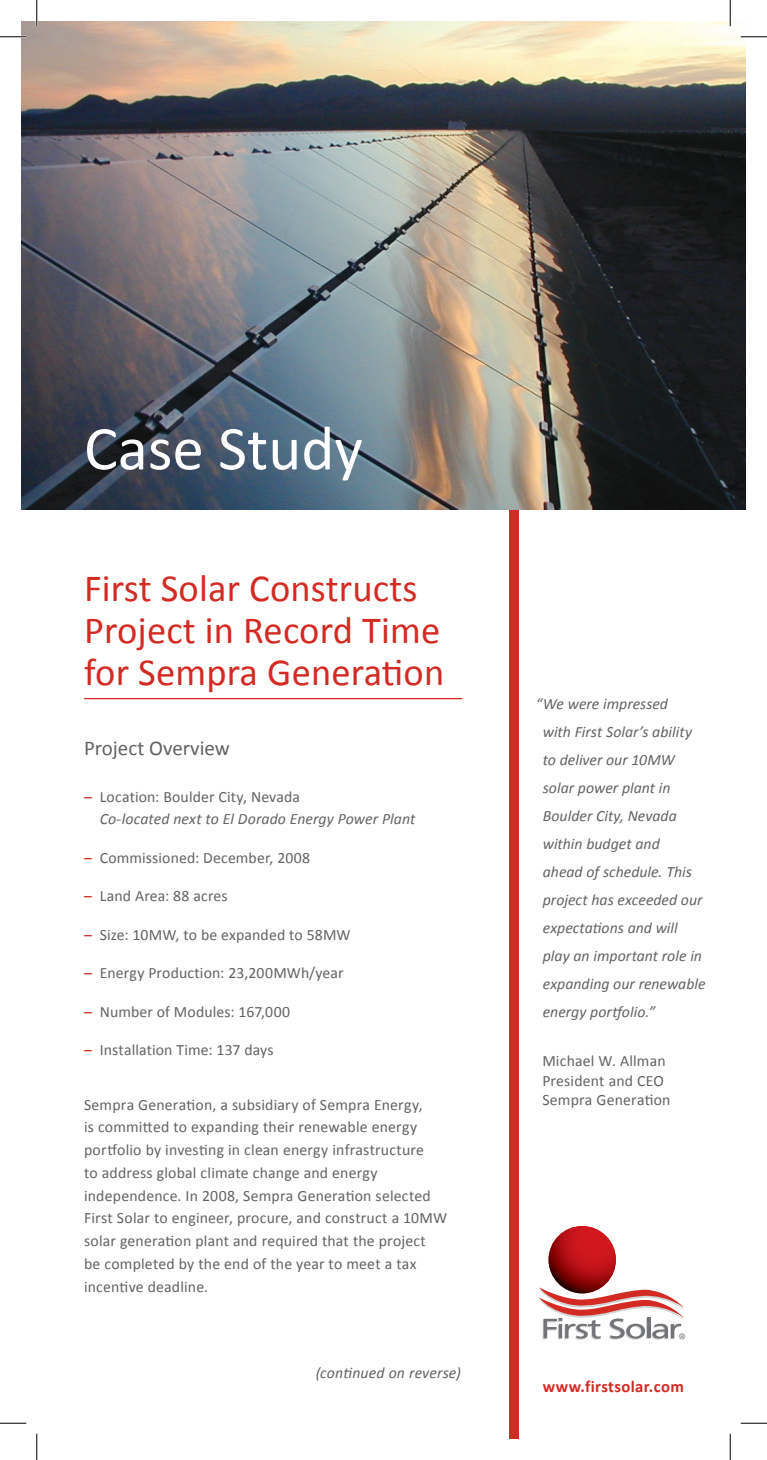
<style>
.page{position:relative;width:767px;height:1460px;background:#fff}
.page>*{position:absolute;margin:0;border:0;box-sizing:border-box;transform-origin:0 0}
.t1{font:63px "Calibri";color:#fff}
.t2{font:38.5px/42px "Calibri";letter-spacing:.005em;color:#d32a23}
.t3{font:21px "Calibri";color:#636366}
.t4{font:700 16.62px "Calibri";letter-spacing:.025em;color:#d32a23}
.t5{font:15.75px/22.8px "Calibri";letter-spacing:.01em;color:#636366}
.t6{font:italic 15.75px/28px "Calibri";color:#636366}
.s1{font-style:normal;color:#d32a23}
.s2{font-style:normal}
.s3{color:#d32a23}
</style>
<div class="page">
<div style="left:509px;top:501px;width:10px;height:937px;background:#d32a23"></div>
<img style="left:21px;top:21px;width:725px;height:488px">
<hr style="left:84px;top:698px;width:378px;height:1px;background:#d32a23">
<img style="left:548px;top:1226px;width:68px;height:67px;border-radius:34px">
<svg style="left:539px;top:1287px;width:146px;height:53px"></svg>
<hr style="left:0;top:36px;width:26px;height:2px;background:#fff">
<hr style="left:740px;top:36px;width:26px;height:2px;background:#fff">
<hr style="left:36px;top:0;width:2px;height:26px;background:#fff">
<hr style="left:729px;top:0;width:2px;height:26px;background:#fff">
<svg style="left:0;top:36px;width:26px;height:1px"></svg>
<svg style="left:740px;top:36px;width:26px;height:1px"></svg>
<svg style="left:0;top:1422px;width:26px;height:1px"></svg>
<svg style="left:740px;top:1422px;width:26px;height:1px"></svg>
<svg style="left:36px;top:0;width:1px;height:26px"></svg>
<svg style="left:36px;top:1433px;width:1px;height:27px"></svg>
<svg style="left:729px;top:0;width:1px;height:26px"></svg>
<svg style="left:729px;top:1433px;width:1px;height:27px"></svg>
<h1 class="t1" style="left:84px;top:409px;width:280px">Case Study</h1>
<h2 class="t2" style="left:84px;top:566px;width:362px">First Solar Constructs<br>Project in Record Time for Sempra Generation</h2>
<h3 class="t3" style="left:84px;top:735px;width:147px">Project Overview</h3>
<p class="t6" style="left:100px;top:784px;width:317px;line-height:22.8px;text-indent:-16px"><span class="s1">–</span> <span class="s2">Location: Boulder City, Nevada<br></span>Co-located next to El Dorado Energy Power Plant</p>
<p class="t5" style="left:84px;top:845px;width:228px"><span class="s3">–</span> Commissioned: December, 2008</p>
<p class="t5" style="left:84px;top:884px;width:145px"><span class="s3">–</span> Land Area: 88 acres</p>
<p class="t5" style="left:84px;top:922px;width:268px"><span class="s3">–</span> Size: 10MW, to be expanded to 58MW</p>
<p class="t5" style="left:84px;top:961px;width:261px"><span class="s3">–</span> Energy Production: 23,200MWh/year</p>
<p class="t5" style="left:84px;top:999px;width:208px"><span class="s3">–</span> Number of Modules: 167,000</p>
<p class="t5" style="left:84px;top:1038px;width:191px"><span class="s3">–</span> Installation Time: 137 days</p>
<p class="t5" style="left:84px;top:1092px;width:365px">Sempra Generation, a subsidiary of Sempra Energy,<br>is committed to expanding their renewable energy portfolio by investing in clean energy infrastructure<br>to address global climate change and energy independence. In 2008, Sempra Generation selected First Solar to engineer, procure, and construct a 10MW solar generation plant and required that the project<br>be completed by the end of the year to meet a tax incentive deadline.</p>
<p class="t6" style="left:316px;top:1358px;width:147px">(continued on reverse)</p>
<p class="t6" style="left:542px;top:688px;width:164px;text-indent:-7px">“We were impressed<br>with First Solar’s ability to deliver our 10MW solar power plant in<br>Boulder City, Nevada within budget and<br>ahead of schedule. This project has exceeded our expectations and will play an important role in expanding our renewable energy portfolio.”</p>
<p class="t5" style="left:542px;top:1050px;width:130px;line-height:19.2px">Michael W. Allman<br>President and CEO<br>Sempra Generation</p>
<p class="t4" style="left:542px;top:1375px;width:142px">www.firstsolar.com</p>
</div>
